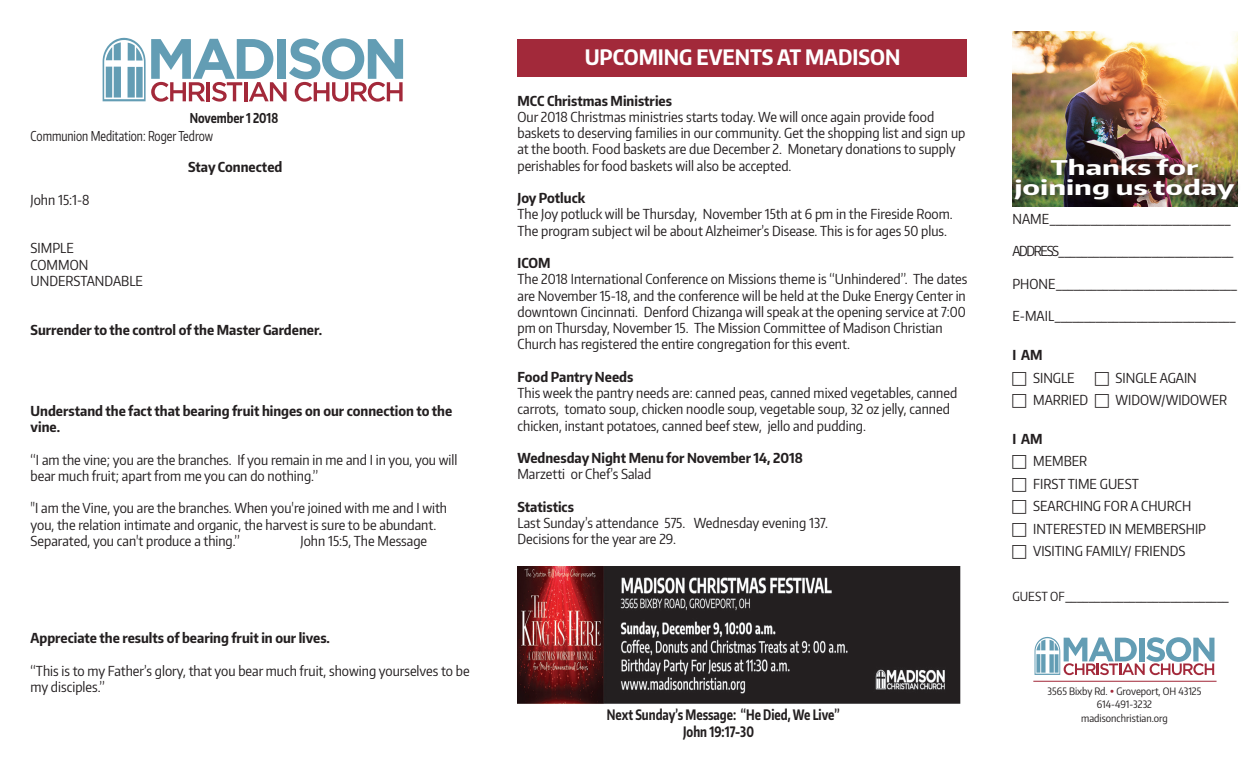
<style>
.page{position:relative;width:1260px;height:765px;background:#fff}
.page>*{position:absolute;margin:0;border:0;box-sizing:border-box;transform-origin:0 0}
.t1{font:700 21.25px "Encode Sans Condensed";color:#fff}
.t2{font:700 20.25px "Encode Sans Condensed";color:#fff;scale:1.54 1}
.t3{font:700 14.38px "Encode Sans Condensed";color:#231f20;scale:.84 1}
.t4{font:13.75px/16.2px "Encode Sans Condensed";color:#231f20}
.t5{font:700 13.75px/16.2px "Encode Sans Condensed";color:#231f20}
.t6{font:13.75px "Encode Sans Condensed";letter-spacing:-.1em;color:#231f20}
.t7{font:13.62px "Encode Sans Condensed";color:#231f20;scale:.86 1}
.t8{font:700 13.62px "Encode Sans Condensed";color:#231f20;scale:.86 1}
.t9{font:10.12px "Encode Sans Condensed";color:#231f20}
.s1{font-weight:400}
.s2{font-size:12.5px}
.s3{color:#a2293a}
</style>
<div class="page">
<img style="left:1012px;top:32px;width:226px;height:124px">
<div style="left:1012px;top:156px;width:230px;height:52px;background:#231f20;opacity:.75"></div>
<div style="left:518px;top:39px;width:450px;height:37px;background:#a2293a"></div>
<svg style="left:103px;top:38px;width:300px;height:64px"></svg>
<svg style="left:1035px;top:637px;width:179px;height:38px"></svg>
<hr style="left:1033px;top:681px;width:184px;height:1px;background:#a2293a">
<img style="left:518px;top:566px;width:442px;height:138px">
<p class="t8" style="left:190px;top:109px;width:104px">November 1 2018</p>
<p class="t7" style="left:31px;top:127px;width:214px">Communion Meditation: Roger Tedrow</p>
<p class="t5" style="left:188px;top:158px;width:96px">Stay Connected</p>
<p class="t4" style="left:31px;top:191px;width:61px">John 15:1-8</p>
<p class="t4" style="left:31px;top:240px;width:45px">SIMPLE</p>
<p class="t4" style="left:31px;top:256px;width:59px">COMMON</p>
<p class="t4" style="left:31px;top:272px;width:114px">UNDERSTANDABLE</p>
<p class="t5" style="left:31px;top:321px;width:293px">Surrender to the control of the Master Gardener.</p>
<p class="t5" style="left:31px;top:402px;width:423px">Understand the fact that bearing fruit hinges on our connection to the vine.</p>
<p class="t4" style="left:31px;top:451px;width:428px">“I am the vine; you are the branches. If you remain in me and I in you, you will bear much fruit; apart from me you can do nothing.”</p>
<p class="t4" style="left:31px;top:500px;width:418px">"I am the Vine, you are the branches. When you're joined with me and I with you, the relation intimate and organic, the harvest is sure to be abundant.</p>
<p class="t4" style="left:31px;top:532px;width:211px">Separated, you can't produce a thing.”</p>
<p class="t4" style="left:301px;top:532px;width:128px">John 15:5, The Message</p>
<p class="t5" style="left:31px;top:630px;width:301px">Appreciate the results of bearing fruit in our lives.</p>
<p class="t4" style="left:31px;top:662px;width:441px">“This is to my Father’s glory, that you bear much fruit, showing yourselves to be my disciples.”</p>
<p class="t1" style="left:585px;top:43px;width:317px">UPCOMING EVENTS AT MADISON</p>
<p class="t5" style="left:518px;top:92px;width:156px">MCC Christmas Ministries</p>
<p class="t4" style="left:518px;top:108px;width:449px">Our 2018 Christmas ministries starts today. We will once again provide food baskets to deserving families in our community. Get the shopping list and sign up at the booth. Food baskets are due December 2. Monetary donations to supply perishables for food baskets will also be accepted.</p>
<p class="t5" style="left:518px;top:189px;width:69px">Joy Potluck</p>
<p class="t4" style="left:518px;top:206px;width:437px">The Joy potluck will be Thursday, November 15th at 6 pm in the Fireside Room.<br>The program subject wil be about Alzheimer’s Disease. This is for ages 50 plus.</p>
<p class="t5" style="left:518px;top:254px;width:35px">ICOM</p>
<p class="t4" style="left:518px;top:271px;width:451px">The 2018 International Conference on Missions theme is “Unhindered”. The dates are November 15-18, and the conference will be held at the Duke Energy Center in downtown Cincinnati. Denford Chizanga will speak at the opening service at 7:00 pm on Thursday, November 15. The Mission Committee of Madison Christian Church has registered the entire congregation for this event.</p>
<p class="t5" style="left:518px;top:368px;width:117px">Food Pantry Needs</p>
<p class="t4" style="left:518px;top:384px;width:441px">This week the pantry needs are: canned peas, canned mixed vegetables, canned carrots, tomato soup, chicken noodle soup, vegetable soup, 32 oz jelly, canned chicken, instant potatoes, canned beef stew, jello and pudding.</p>
<p class="t5" style="left:518px;top:449px;width:287px">Wednesday Night Menu for November 14, 2018<br><span class="s1">Marzetti or Chef’s Salad</span></p>
<p class="t5" style="left:518px;top:498px;width:58px">Statistics</p>
<p class="t4" style="left:518px;top:514px;width:312px">Last Sunday’s attendance 575. Wednesday evening 137.</p>
<p class="t4" style="left:518px;top:531px;width:160px">Decisions for the year are 29.</p>
<p class="t3" style="left:607px;top:706px;width:278px">Next Sunday’s Message: “He Died, We Live”</p>
<p class="t3" style="left:683px;top:722px;width:86px">John 19:17-30</p>
<p class="t2" style="left:1050px;top:154px;width:98px">Thanks for</p>
<p class="t2" style="left:1014px;top:175px;width:144px">joining us today</p>
<p class="t4" style="left:1012px;top:210px;width:220px">NAME_______________________________</p>
<p class="t6" style="left:1012px;top:242px;width:223px">ADDRESS______________________________</p>
<p class="t4" style="left:1012px;top:275px;width:227px">PHONE_______________________________</p>
<p class="t4" style="left:1012px;top:308px;width:225px">E-MAIL_______________________________</p>
<p class="t5" style="left:1012px;top:346px;width:32px">I AM</p>
<p class="t4" style="left:1033px;top:369px;width:43px">SINGLE</p>
<p class="t4" style="left:1116px;top:369px;width:83px">SINGLE AGAIN</p>
<p class="t4" style="left:1033px;top:391px;width:57px">MARRIED</p>
<p class="t4" style="left:1116px;top:391px;width:113px">WIDOW/WIDOWER</p>
<p class="t5" style="left:1012px;top:430px;width:32px">I AM</p>
<p class="t4" style="left:1033px;top:453px;width:56px">MEMBER</p>
<p class="t4" style="left:1033px;top:475px;width:107px">FIRST TIME GUEST</p>
<p class="t4" style="left:1033px;top:498px;width:160px">SEARCHING FOR A CHURCH</p>
<p class="t4" style="left:1033px;top:520px;width:174px">INTERESTED IN MEMBERSHIP</p>
<p class="t4" style="left:1033px;top:543px;width:154px">VISITING FAMILY/ FRIENDS</p>
<p class="t4" style="left:1012px;top:588px;width:218px"><span class="s2">GUEST OF</span>____________________________</p>
<p class="t9" style="left:1048px;top:685px;width:155px">3565 Bixby Rd. <span class="s3">•</span> Groveport, OH 43125</p>
<p class="t9" style="left:1097px;top:698px;width:57px">614-491-3232</p>
<p class="t9" style="left:1081px;top:711px;width:88px">madisonchristian.org</p>
</div>
